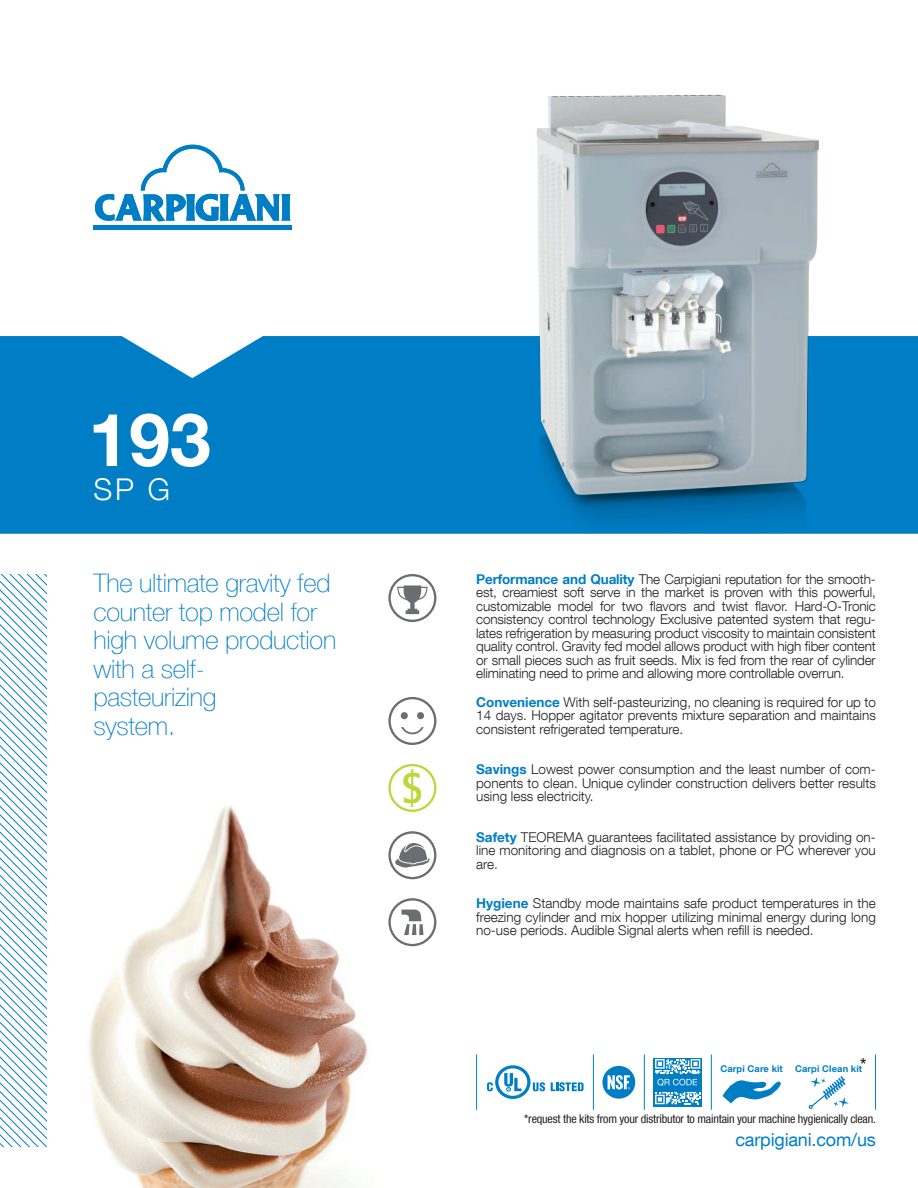
<style>
.page{position:relative;width:918px;height:1188px;background:#fff}
.page>*{position:absolute;margin:0;border:0;box-sizing:border-box;transform-origin:0 0}
.t1{font:700 73.5px "Helvetica Neue LT Com";color:#fff}
.t2{font:700 condensed 43.05px "Frutiger";color:#bdd63c}
.t3{font:300 30px "Helvetica Neue LT Com";color:#fff}
.t4{font:100 25.5px/28.5px "Helvetica Neue LT Com";letter-spacing:-.01em;color:#007ec5}
.t5{font:18px "Helvetica Neue LT Com";letter-spacing:-.01em;color:#007ec5}
.t6{font:300 13.5px/13.5px "Helvetica Neue LT Com";color:#231f20;text-align:justify}
.t7{font:condensed 12px "Helvetica Neue LT Com";letter-spacing:-.015em;color:#231f20}
.t8{font:700 9.3px "Helvetica Neue LT Com";letter-spacing:.01em;color:#007ec5}
.s1{font-weight:700;color:#007ec5}
</style>
<div class="page">
<div style="left:0;top:336px;width:918px;height:198px;background:#007ec5"></div>
<svg style="left:95px;top:145px;width:195px;height:76px"></svg>
<hr style="left:94px;top:226px;width:198px;height:4px;background:#007ec5">
<svg style="left:0;top:574px;width:47px;height:573px"></svg>
<svg style="left:388px;top:697px;width:48px;height:48px"></svg>
<svg style="left:388px;top:574px;width:48px;height:48px"></svg>
<svg style="left:388px;top:831px;width:48px;height:48px"></svg>
<svg style="left:388px;top:898px;width:48px;height:48px"></svg>
<svg style="left:388px;top:764px;width:48px;height:48px"></svg>
<hr style="left:476px;top:1054px;width:1px;height:56px;background:#007ec5">
<hr style="left:593px;top:1054px;width:1px;height:56px;background:#007ec5">
<hr style="left:644px;top:1054px;width:1px;height:56px;background:#007ec5">
<hr style="left:875px;top:1054px;width:1px;height:56px;background:#007ec5">
<div style="left:653px;top:1058px;width:49px;height:49px;background:#007ec5"></div>
<svg style="left:655px;top:1092px;width:45px;height:12px"></svg>
<svg style="left:655px;top:1059px;width:45px;height:27px"></svg>
<svg style="left:551px;top:1082px;width:33px;height:9px"></svg>
<svg style="left:487px;top:1065px;width:58px;height:34px"></svg>
<div style="left:602px;top:1066px;width:33px;height:33px;background:#007ec5;border-radius:50%"></div>
<svg style="left:608px;top:1075px;width:22px;height:15px"></svg>
<hr style="left:711px;top:1054px;width:1px;height:56px;background:#007ec5">
<svg style="left:723px;top:1080px;width:58px;height:24px"></svg>
<svg style="left:808px;top:1076px;width:41px;height:33px"></svg>
<img style="left:88px;top:806px;width:280px;height:382px">
<img style="left:523px;top:94px;width:307px;height:440px">
<img style="left:537px;top:95px;width:281px;height:400px">
<h1 class="t1" style="left:88px;top:393px;width:124px">193</h1>
<h3 class="t3" style="left:94px;top:471px;width:78px">SP G</h3>
<h3 class="t4" style="left:94px;top:569px;width:244px">The ultimate gravity fed counter top model for high volume production with a self-<br>pasteurizing<br>system.</h3>
<p class="t6" style="left:476px;top:572px;width:401px"><span class="s1">Performance and Quality</span> The Carpigiani reputation for the smooth&shy;est, creamiest soft serve in the market is proven with this powerful, customizable model for two flavors and twist flavor. Hard-O-Tronic consistency control technology Exclusive patented system that regu&shy;lates refrigeration by measuring product viscosity to maintain consistent quality control. Gravity fed model allows product with high fiber content or small pieces such as fruit seeds. Mix is fed from the rear of cylinder eliminating need to prime and allowing more controllable overrun.</p>
<p class="t6" style="left:476px;top:695px;width:401px"><span class="s1">Convenience</span> With self-pasteurizing, no cleaning is required for up to 14 days. Hopper agitator prevents mixture separation and maintains consistent refrigerated temperature.</p>
<p class="t6" style="left:476px;top:762px;width:401px"><span class="s1">Savings</span> Lowest power consumption and the least number of com&shy;ponents to clean. Unique cylinder construction delivers better results using less electricity.</p>
<p class="t6" style="left:476px;top:830px;width:401px"><span class="s1">Safety</span> TEOREMA guarantees facilitated assistance by providing on&shy;line monitoring and diagnosis on a tablet, phone or PC wherever you are.</p>
<p class="t6" style="left:476px;top:897px;width:401px"><span class="s1">Hygiene</span> Standby mode maintains safe product temperatures in the freezing cylinder and mix hopper utilizing minimal energy during long no-use periods. Audible Signal alerts when refill is needed.</p>
<h2 class="t2" style="left:401px;top:762px;width:24px">$</h2>
<p class="t8" style="left:720px;top:1063px;width:64px">Carpi Care kit</p>
<p class="t8" style="left:795px;top:1063px;width:73px">Carpi Clean kit<sup>*</sup></p>
<p class="t7" style="left:524px;top:1111px;width:353px">*request the kits from your distributor to maintain your machine hygienically clean.</p>
<h3 class="t5" style="left:735px;top:1128px;width:142px">carpigiani.com/us</h3>
</div>
